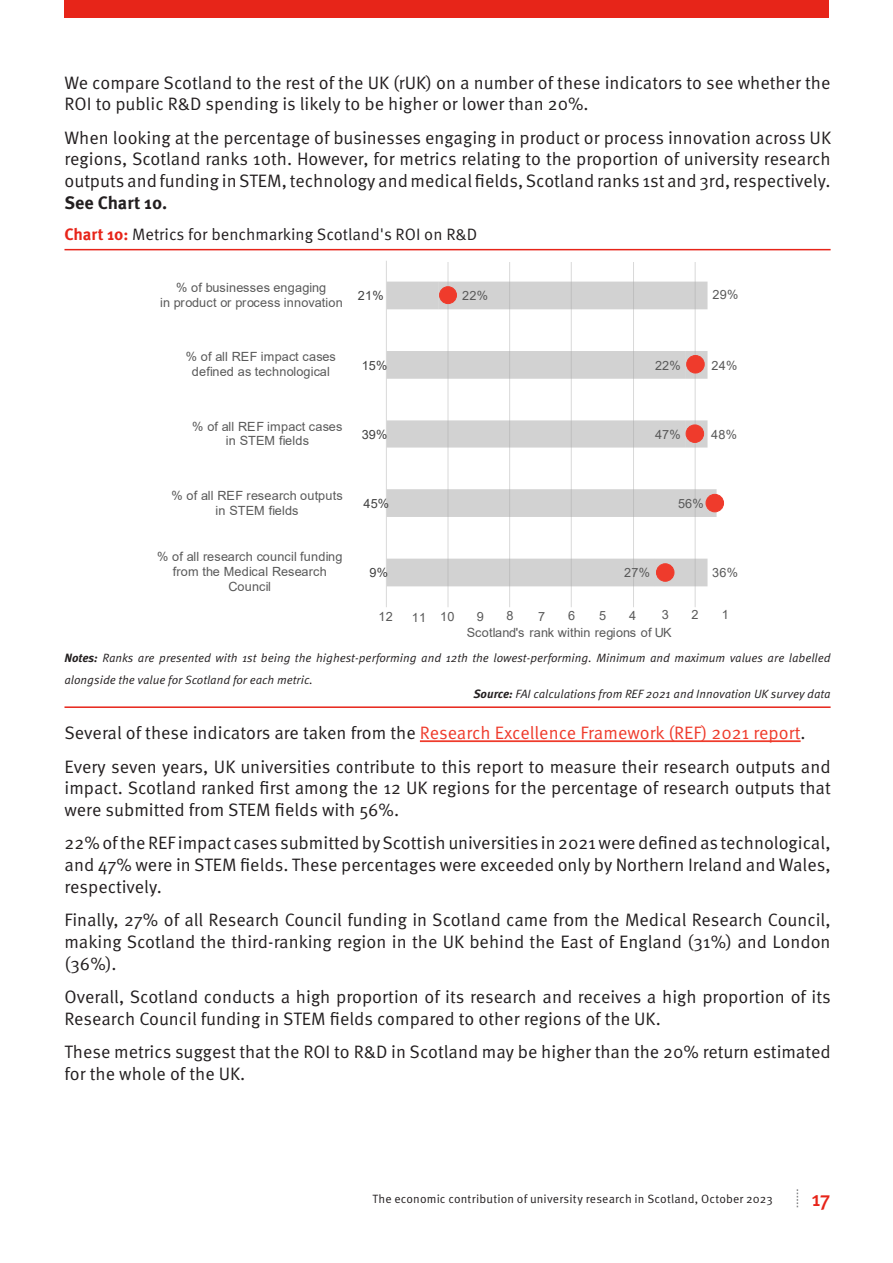
<style>
.page{position:relative;width:893px;height:1263px;background:#fff}
.page>*{position:absolute;margin:0;border:0;box-sizing:border-box;transform-origin:0 0}
.t1{font:500 21px "Meta Pro";color:#e72419}
.t2{font:18px/21.6px "Meta Pro Norm";color:#231f20;text-align:justify}
.t3{font:18px "Meta Pro Norm";color:#ef3b2c}
.t4{font:16.5px "Meta Pro Norm";color:#231f20}
.t5{font:12.6px/14.9px "Arial";letter-spacing:.015em;color:#595959;text-align:center}
.t6{font:12.6px "Arial";letter-spacing:.015em;color:#404040}
.t7{font:12px/21.6px "Meta Pro Norm Ita";color:#231f20}
.t8{font:12px "Meta Pro Norm 2";letter-spacing:.01em;color:#231f20}
.s1{font-family:"Meta Pro";font-weight:700}
.s2{font-family:"Meta Pro";font-weight:700;color:#e72419}
.s3{font-family:"Meta Pro";font-weight:700;font-style:italic}
.s4{color:#231f20}
</style>
<div class="page">
<div style="left:64px;top:0;width:764px;height:18px;background:#e72519"></div>
<svg style="left:797px;top:1189px;width:1px;height:18px"></svg>
<hr style="left:64px;top:249px;width:767px;height:1px;background:#e72419">
<hr style="left:64px;top:706px;width:767px;height:2px;background:#e72419">
<hr style="left:420px;top:740px;width:381px;height:2px;background:#ef3b2c">
<hr style="left:448px;top:263px;width:1px;height:344px;background:#d9d9d9">
<hr style="left:509px;top:263px;width:1px;height:344px;background:#d9d9d9">
<hr style="left:571px;top:263px;width:1px;height:344px;background:#d9d9d9">
<hr style="left:633px;top:263px;width:1px;height:344px;background:#d9d9d9">
<hr style="left:695px;top:263px;width:1px;height:344px;background:#d9d9d9">
<svg style="left:387px;top:282px;width:330px;height:304px"></svg>
<svg style="left:439px;top:282px;width:268px;height:304px"></svg>
<hr style="left:386px;top:261px;width:1px;height:346px;background:#d9d9d9">
<div style="left:440px;top:287px;width:16px;height:17px;background:#ef3b2c;border-radius:50%"></div>
<div style="left:439px;top:286px;width:18px;height:18px;border:1px solid #ef3b2c;border-radius:50%"></div>
<div style="left:687px;top:355px;width:17px;height:18px;background:#ef3b2c;border-radius:50%"></div>
<div style="left:686px;top:355px;width:19px;height:18px;border:1px solid #ef3b2c;border-radius:50%"></div>
<div style="left:686px;top:425px;width:18px;height:17px;background:#ef3b2c;border-radius:50%"></div>
<div style="left:686px;top:424px;width:18px;height:19px;border:1px solid #ef3b2c;border-radius:50%"></div>
<div style="left:706px;top:494px;width:17px;height:18px;background:#ef3b2c;border-radius:50%"></div>
<div style="left:706px;top:494px;width:18px;height:18px;border:1px solid #ef3b2c;border-radius:50%"></div>
<div style="left:656px;top:564px;width:18px;height:17px;background:#ef3b2c;border-radius:50%"></div>
<div style="left:656px;top:563px;width:18px;height:19px;border:1px solid #ef3b2c;border-radius:50%"></div>
<p class="t2" style="left:64px;top:70px;width:767px">We compare Scotland to the rest of the UK (rUK) on a number of these indicators to see whether the<br>ROI to public R&amp;D spending is likely to be higher or lower than 20%.</p>
<p class="t2" style="left:64px;top:126px;width:768px">When looking at the percentage of businesses engaging in product or process innovation across UK regions, Scotland ranks 10th. However, for metrics relating to the proportion of university research outputs and funding in STEM, technology and medical fields, Scotland ranks 1st and 3rd, respectively.<br><span class="s1">See Chart 10.</span></p>
<p class="t4" style="left:64px;top:222px;width:414px"><span class="s2">Chart 10:</span> Metrics for benchmarking Scotland's ROI on R&amp;D</p>
<p class="t5" style="left:160px;top:280px;width:184px">% of businesses engaging<br>in product or process innovation</p>
<p class="t6" style="left:358px;top:287px;width:27px">21%</p>
<p class="t5" style="left:186px;top:349px;width:152px">% of all REF impact cases defined as technological</p>
<p class="t5" style="left:192px;top:419px;width:152px">% of all REF impact cases in STEM fields</p>
<p class="t6" style="left:362px;top:356px;width:27px">15%</p>
<p class="t6" style="left:362px;top:426px;width:27px">39%</p>
<p class="t5" style="left:462px;top:288px;width:27px">22%</p>
<p class="t5" style="left:655px;top:358px;width:27px">22%</p>
<p class="t5" style="left:655px;top:427px;width:27px">47%</p>
<p class="t5" style="left:712px;top:287px;width:27px">29%</p>
<p class="t5" style="left:711px;top:358px;width:27px">24%</p>
<p class="t5" style="left:711px;top:427px;width:27px">48%</p>
<p class="t5" style="left:171px;top:488px;width:173px">% of all REF research outputs in STEM fields</p>
<p class="t5" style="left:157px;top:549px;width:187px">% of all research council funding from the Medical Research<br>Council</p>
<p class="t6" style="left:363px;top:495px;width:27px">45%</p>
<p class="t6" style="left:369px;top:564px;width:20px">9%</p>
<p class="t5" style="left:624px;top:565px;width:27px">27%</p>
<p class="t5" style="left:678px;top:496px;width:27px">56%</p>
<p class="t5" style="left:712px;top:565px;width:27px">36%</p>
<p class="t5" style="left:379px;top:609px;width:16px">12</p>
<p class="t5" style="left:412px;top:610px;width:44px">11 10</p>
<p class="t5" style="left:477px;top:609px;width:9px">9</p>
<p class="t5" style="left:506px;top:608px;width:9px">8</p>
<p class="t5" style="left:538px;top:609px;width:9px">7</p>
<p class="t5" style="left:568px;top:608px;width:9px">6</p>
<p class="t5" style="left:599px;top:608px;width:9px">5</p>
<p class="t5" style="left:629px;top:608px;width:9px">4</p>
<p class="t5" style="left:662px;top:607px;width:9px">3</p>
<p class="t5" style="left:692px;top:607px;width:9px">2</p>
<p class="t5" style="left:722px;top:607px;width:9px">1</p>
<p class="t5" style="left:467px;top:625px;width:206px">Scotland's rank within regions of UK</p>
<p class="t7" style="left:64px;top:646px;width:768px"><span class="s3">Notes:</span> Ranks are presented with 1st being the highest-performing and 12th the lowest-performing. Minimum and maximum values are labelled alongside the value for Scotland for each metric.</p>
<p class="t7" style="left:473px;top:682px;width:359px"><span class="s3">Source:</span> FAI calculations from REF 2021 and Innovation UK survey data</p>
<p class="t3" style="left:64px;top:719px;width:743px"><span class="s4">Several of these indicators are taken from the</span> Research Excellence Framework (REF) 2021 report<span class="s4">.</span></p>
<p class="t2" style="left:64px;top:754px;width:768px">Every seven years, UK universities contribute to this report to measure their research outputs and impact. Scotland ranked first among the 12 UK regions for the percentage of research outputs that were submitted from STEM fields with 56%.</p>
<p class="t2" style="left:64px;top:831px;width:768px">22% of the REF impact cases submitted by Scottish universities in 2021 were defined as technological, and 47% were in STEM fields. These percentages were exceeded only by Northern Ireland and Wales, respectively.</p>
<p class="t2" style="left:64px;top:908px;width:768px">Finally, 27% of all Research Council funding in Scotland came from the Medical Research Council, making Scotland the third-ranking region in the UK behind the East of England (31%) and London (36%).</p>
<p class="t2" style="left:64px;top:985px;width:768px">Overall, Scotland conducts a high proportion of its research and receives a high proportion of its<br>Research Council funding in STEM fields compared to other regions of the UK.</p>
<p class="t2" style="left:64px;top:1040px;width:768px">These metrics suggest that the ROI to R&amp;D in Scotland may be higher than the 20% return estimated for the whole of the UK.</p>
<p class="t8" style="left:372px;top:1190px;width:402px">The economic contribution of university research in Scotland, October 2023</p>
<p class="t1" style="left:811px;top:1182px;width:21px">17</p>
</div>
